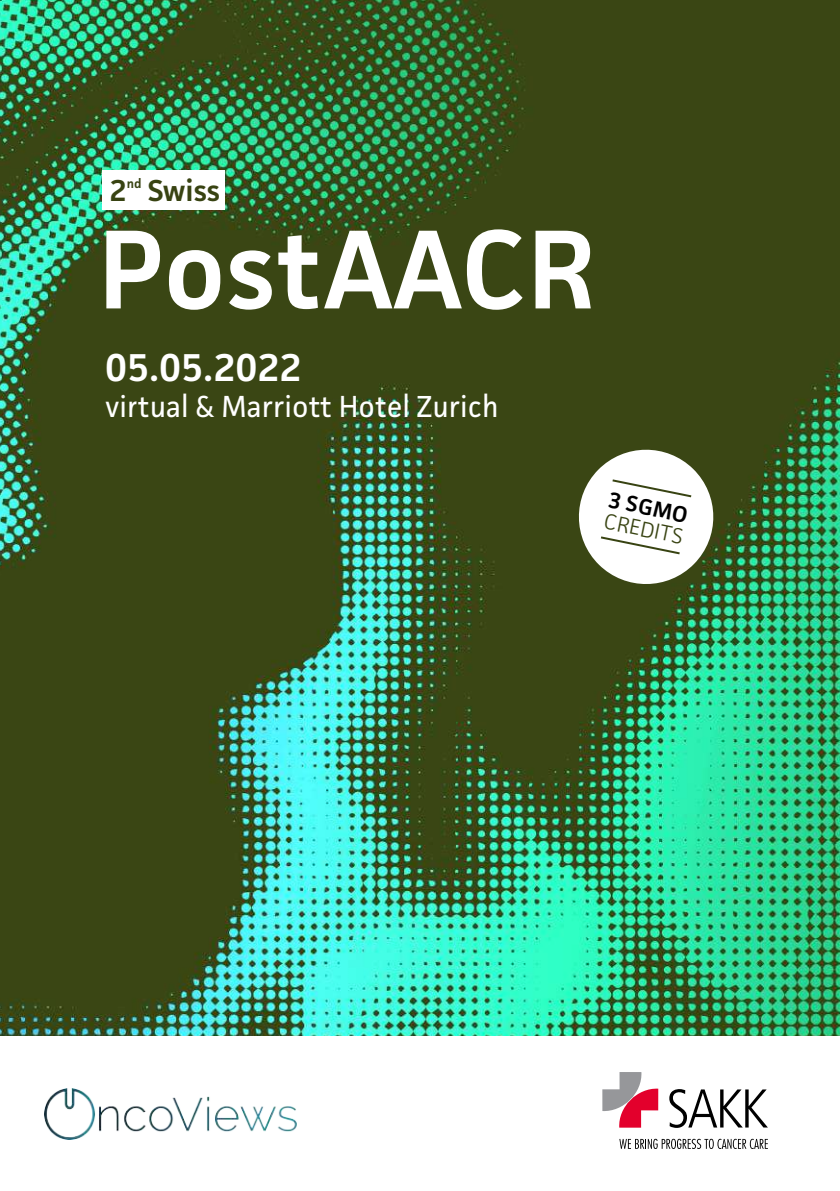
<style>
.page{position:relative;width:840px;height:1191px;background:#fff}
.page>*{position:absolute;margin:0;border:0;box-sizing:border-box;transform-origin:0 0}
.t1{font:600 112.6px "Facit";color:#fff}
.t2{font:600 39px "Facit";color:#fff}
.t3{font:30.6px "Facit";color:#fff}
.t4{font:600 30.4px "Facit";letter-spacing:-.005em;color:#384312}
.t5{font:600 22.6px "Facit";color:#000}
.t6{font:300 22px "Facit";color:#384312}
.t7{font:600 13px "Facit";color:#384312}
</style>
<div class="page">
<img style="left:0;top:0;width:839px;height:1036px">
<div style="left:102px;top:170px;width:122px;height:39px;background:#fff"></div>
<svg style="left:572px;top:443px;width:147px;height:148px"></svg>
<svg style="left:602px;top:1072px;width:56px;height:55px"></svg>
<svg style="left:669px;top:1089px;width:98px;height:38px"></svg>
<svg style="left:619px;top:1138px;width:148px;height:11px"></svg>
<img style="left:45px;top:1088px;width:252px;height:51px">
<p class="t4" style="left:109px;top:171px;width:19px">2</p>
<p class="t7" style="left:127px;top:175px;width:16px">nd</p>
<p class="t4" style="left:148px;top:171px;width:74px">Swiss</p>
<h1 class="t1" style="left:98px;top:199px;width:499px">PostAACR</h1>
<p class="t2" style="left:105px;top:343px;width:197px">05.05.2022</p>
<p class="t3" style="left:105px;top:387px;width:395px">virtual &amp; Marriott Hotel Zurich</p>
<p class="t5" style="left:611px;top:485px;width:82px;rotate:12deg">3 SGMO</p>
<p class="t6" style="left:606px;top:507px;width:82px;rotate:11deg">CREDITS</p>
</div>
